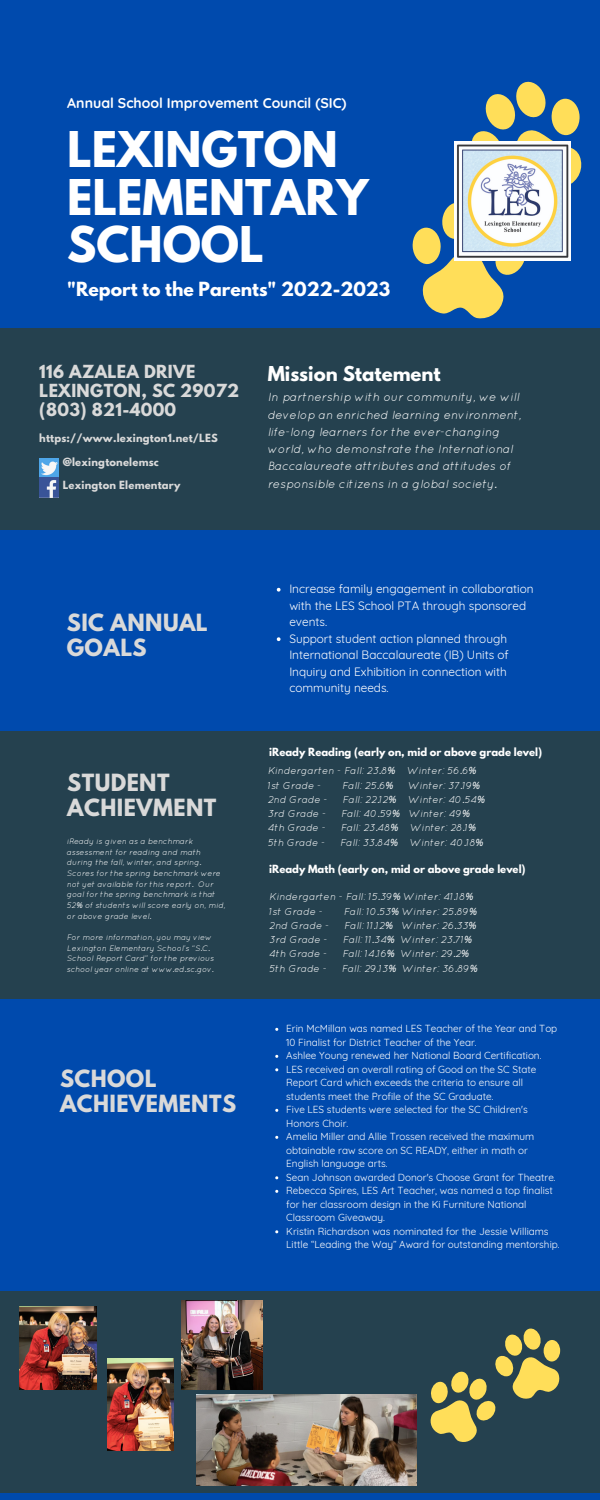
<style>
.page{position:relative;width:600px;height:1500px;background:#004aad}
.page>*{position:absolute;margin:0;border:0;box-sizing:border-box;transform-origin:0 0}
.t1{font:700 43.6px/47.2px "League Spartan";color:#fff}
.t2{font:700 21px/24.8px "League Spartan";letter-spacing:.02em;color:#d9d9d9}
.t3{font:700 18.2px "League Spartan";color:#fff}
.t4{font:700 17.3px "League Spartan";color:#fff}
.t5{font:700 16px "League Spartan";letter-spacing:.02em;color:#d9d9d9}
.t6{font:700 14.1px "Quicksand";color:#fff}
.t7{font:italic 11.8px/17.2px "Quicksand";color:#fff}
.t8{font:11.8px/16.5px "Quicksand";color:#fff}
.t9{font:10px/13.5px "Quicksand";color:#fff}
.t10{font:italic 10px "Quicksand";color:#fff}
.t11{font:700 10px "League Spartan";color:#fff}
.t12{font:700 10px "League Spartan";letter-spacing:.02em;color:#d9d9d9}
.t13{font:italic 8px/10.7px "Quicksand";color:#fff}
.s1{font-family:"Noto Sans"}
</style>
<div class="page">
<div style="left:0;top:328px;width:600px;height:202px;background:#25414f"></div>
<div style="left:0;top:732px;width:600px;height:267px;background:#25414f"></div>
<div style="left:0;top:1291px;width:600px;height:202px;background:#25414f"></div>
<svg style="left:412px;top:81px;width:170px;height:238px"></svg>
<img style="left:39px;top:459px;width:19px;height:38px">
<img style="left:454px;top:142px;width:116px;height:118px">
<svg style="left:430px;top:1328px;width:131px;height:114px"></svg>
<div style="left:543px;top:1340px;width:17px;height:22px;background:#ffde59;border-radius:50%"></div>
<img style="left:197px;top:1395px;width:219px;height:90px">
<img style="left:108px;top:1359px;width:66px;height:92px">
<img style="left:20px;top:1307px;width:76px;height:83px">
<svg style="left:277px;top:588px;width:4px;height:4px"></svg>
<svg style="left:277px;top:637px;width:4px;height:4px"></svg>
<img style="left:181px;top:1300px;width:82px;height:90px">
<p class="t6" style="left:67px;top:94px;width:281px">Annual School Improvement Council (SIC)</p>
<p class="t1" style="left:67px;top:132px;width:303px">LEXINGTON<br>ELEMENTARY<br>SCHOOL</p>
<p class="t4" style="left:67px;top:281px;width:325px">"Report to the Parents" 2022-2023</p>
<p class="t5" style="left:39px;top:364px;width:158px">116 AZALEA DRIVE</p>
<p class="t5" style="left:39px;top:383px;width:201px">LEXINGTON, SC 29072</p>
<p class="t5" style="left:39px;top:402px;width:138px">(803) 821-4000</p>
<p class="t12" style="left:39px;top:433px;width:180px">https://www.lexington1.net/LES</p>
<p class="t12" style="left:63px;top:457px;width:98px">@lexingtonelemsc</p>
<p class="t12" style="left:63px;top:480px;width:119px">Lexington Elementary</p>
<p class="t3" style="left:268px;top:364px;width:175px">Mission Statement</p>
<p class="t7" style="left:268px;top:388px;width:255px">In partnership with our community, we will develop an enriched learning environment, life-long learners for the ever-changing world, who demonstrate the International Baccalaureate attributes and attitudes of responsible citizens in a global society.</p>
<p class="t2" style="left:67px;top:613px;width:143px">SIC ANNUAL<br>GOALS</p>
<p class="t2" style="left:67px;top:773px;width:151px">STUDENT<br>ACHIEVMENT</p>
<p class="t13" style="left:67px;top:836px;width:160px">iReady is given as a benchmark assessment for reading and math during the fall, winter, and spring.<br>Scores for the spring benchmark were not yet available for this report. Our goal for the spring benchmark is that 52<span class="s1">%</span> of students will score early on, mid, or above grade level.</p>
<p class="t13" style="left:67px;top:932px;width:149px">For more information, you may view Lexington Elementary School’s “S.C.<br>School Report Card” for the previous school year online at www.ed.sc.gov.</p>
<p class="t2" style="left:60px;top:1069px;width:178px">SCHOOL<br>ACHIEVEMENTS</p>
<p class="t8" style="left:289px;top:580px;width:246px">Increase family engagement in collaboration with the LES School PTA through sponsored events.</p>
<p class="t8" style="left:289px;top:630px;width:221px">Support student action planned through International Baccalaureate (IB) Units of Inquiry and Exhibition in connection with community needs.</p>
<p class="t11" style="left:269px;top:747px;width:274px">iReady Reading (early on, mid or above grade level)</p>
<p class="t10" style="left:268px;top:765px;width:210px">Kindergarten - Fall: 23.8<span class="s1">%</span> Winter: 56.6<span class="s1">%</span></p>
<p class="t10" style="left:268px;top:779px;width:55px">1st Grade -</p>
<p class="t10" style="left:342px;top:779px;width:53px">Fall: 25.6<span class="s1">%</span></p>
<p class="t10" style="left:408px;top:779px;width:73px">Winter: 37.19<span class="s1">%</span></p>
<p class="t10" style="left:268px;top:793px;width:61px">2nd Grade -</p>
<p class="t10" style="left:343px;top:793px;width:144px">Fall: 22.12<span class="s1">%</span> Winter: 40.54<span class="s1">%</span></p>
<p class="t10" style="left:268px;top:808px;width:60px">3rd Grade -</p>
<p class="t10" style="left:341px;top:808px;width:130px">Fall: 40.59<span class="s1">%</span> Winter: 49<span class="s1">%</span></p>
<p class="t10" style="left:268px;top:822px;width:60px">4th Grade -</p>
<p class="t10" style="left:341px;top:822px;width:137px">Fall: 23.48<span class="s1">%</span> Winter: 28.1<span class="s1">%</span></p>
<p class="t10" style="left:268px;top:836px;width:59px">5th Grade -</p>
<p class="t10" style="left:340px;top:836px;width:145px">Fall: 33.84<span class="s1">%</span> Winter: 40.18<span class="s1">%</span></p>
<p class="t11" style="left:269px;top:864px;width:258px">iReady Math (early on, mid or above grade level)</p>
<p class="t10" style="left:269px;top:891px;width:206px">Kindergarten - Fall: 15.39<span class="s1">%</span> Winter: 41.18<span class="s1">%</span></p>
<p class="t10" style="left:269px;top:905px;width:55px">1st Grade -</p>
<p class="t10" style="left:344px;top:905px;width:135px">Fall: 10.53<span class="s1">%</span> Winter: 25.89<span class="s1">%</span></p>
<p class="t10" style="left:269px;top:919px;width:61px">2nd Grade -</p>
<p class="t10" style="left:344px;top:919px;width:134px">Fall: 11.12<span class="s1">%</span> Winter: 26.33<span class="s1">%</span></p>
<p class="t10" style="left:269px;top:934px;width:60px">3rd Grade -</p>
<p class="t10" style="left:343px;top:934px;width:131px">Fall: 11.34<span class="s1">%</span> Winter: 23.71<span class="s1">%</span></p>
<p class="t10" style="left:269px;top:948px;width:60px">4th Grade -</p>
<p class="t10" style="left:342px;top:948px;width:128px">Fall: 14.16<span class="s1">%</span> Winter: 29.2<span class="s1">%</span></p>
<p class="t10" style="left:269px;top:962px;width:59px">5th Grade -</p>
<p class="t10" style="left:342px;top:962px;width:137px">Fall: 29.13<span class="s1">%</span> Winter: 36.89<span class="s1">%</span></p>
<p class="t9" style="left:286px;top:1022px;width:273px">Erin McMillan was named LES Teacher of the Year and Top<br>10 Finalist for District Teacher of the Year.</p>
<p class="t9" style="left:286px;top:1049px;width:257px">Ashlee Young renewed her National Board Certification.</p>
<p class="t9" style="left:286px;top:1062px;width:252px">LES received an overall rating of Good on the SC State<br>Report Card which exceeds the criteria to ensure all students meet the Profile of the SC Graduate.</p>
<p class="t9" style="left:286px;top:1103px;width:243px">Five LES students were selected for the SC Children's<br>Honors Choir.</p>
<p class="t9" style="left:286px;top:1130px;width:249px">Amelia Miller and Allie Trossen received the maximum obtainable raw score on SC READY, either in math or<br>English language arts.</p>
<p class="t9" style="left:286px;top:1170px;width:271px">Sean Johnson awarded Donor's Choose Grant for Theatre.</p>
<p class="t9" style="left:286px;top:1184px;width:268px">Rebecca Spires, LES Art Teacher, was named a top finalist for her classroom design in the Ki Furniture National<br>Classroom Giveaway.</p>
<p class="t9" style="left:286px;top:1224px;width:275px">Kristin Richardson was nominated for the Jessie Williams<br>Little “Leading the Way” Award for outstanding mentorship.</p>
</div>
